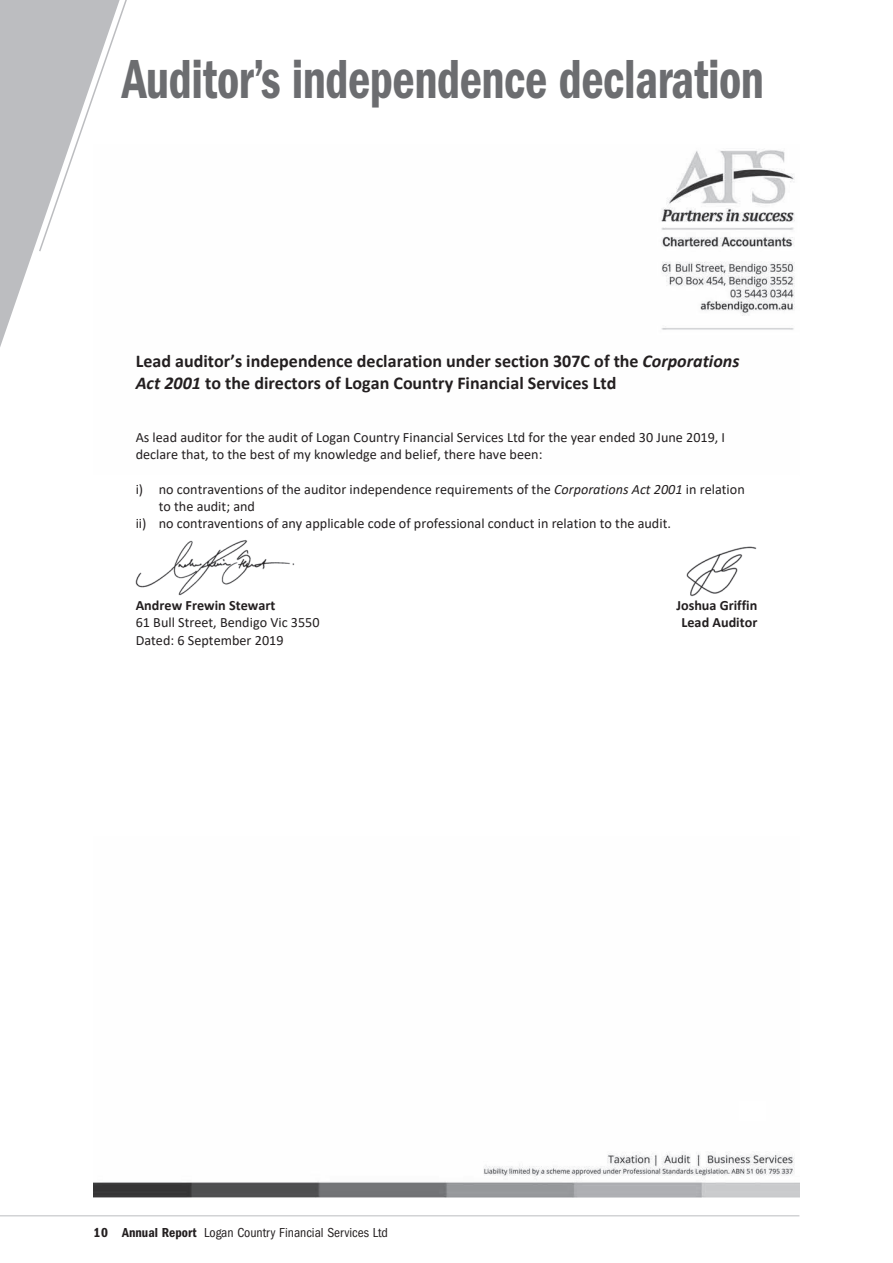
<style>
.page{position:relative;width:893px;height:1263px;background:#fff}
.page>*{position:absolute;margin:0;border:0;box-sizing:border-box;transform-origin:0 0}
.t1{font:600 condensed 57px "Franklin Gothic";letter-spacing:-.01em;color:#6c6d70;scale:.85 1}
.t2{font:700 18px/22px "Calibri";color:#231f20}
.t3{font:14.1px/17.4px "Calibri";color:#231f20}
.t4{font:700 14.1px "Calibri";color:#231f20}
.t5{font:condensed 13.5px "Franklin Gothic";color:#231f20}
.s1{font-style:italic}
.s2{font-weight:600}
</style>
<div class="page">
<hr style="left:0;top:1215px;width:799px;height:1px;background:#bcbdc0">
<svg style="left:0;top:0;width:38px;height:347px;fill:#bcbdc0"></svg>
<svg style="left:38px;top:0;width:89px;height:251px"></svg>
<img style="left:94px;top:145px;width:705px;height:1052px">
<div style="left:94px;top:475px;width:705px;height:361px;background:#fff"></div>
<img style="left:135px;top:540px;width:160px;height:56px">
<img style="left:686px;top:546px;width:71px;height:50px">
<div style="left:739px;top:1101px;width:26px;height:19px;background:#fff"></div>
<h1 class="t1" style="left:122px;top:46px;width:757px">Auditor’s independence declaration</h1>
<p class="t2" style="left:136px;top:349px;width:605px">Lead auditor’s independence declaration under section 307C of the <span class="s1">Corporations<br>Act 2001</span> to the directors of Logan Country Financial Services Ltd</p>
<p class="t3" style="left:136px;top:428px;width:591px">As lead auditor for the audit of Logan Country Financial Services Ltd for the year ended 30 June 2019, I declare that, to the best of my knowledge and belief, there have been:</p>
<p class="t3" style="left:136px;top:480px;width:611px">i) no contraventions of the auditor independence requirements of the <span class="s1">Corporations Act 2001</span> in relation</p>
<p class="t3" style="left:159px;top:497px;width:98px">to the audit; and</p>
<p class="t3" style="left:136px;top:515px;width:537px">ii) no contraventions of any applicable code of professional conduct in relation to the audit.</p>
<p class="t4" style="left:136px;top:595px;width:141px">Andrew Frewin Stewart</p>
<p class="t4" style="left:676px;top:595px;width:83px">Joshua Griffin</p>
<p class="t3" style="left:136px;top:614px;width:185px">61 Bull Street, Bendigo Vic 3550</p>
<p class="t4" style="left:682px;top:613px;width:77px">Lead Auditor</p>
<p class="t3" style="left:136px;top:631px;width:149px">Dated: 6 September 2019</p>
<p class="t5" style="left:94px;top:1225px;width:296px"><span class="s2">10 Annual Report</span> Logan Country Financial Services Ltd</p>
</div>
